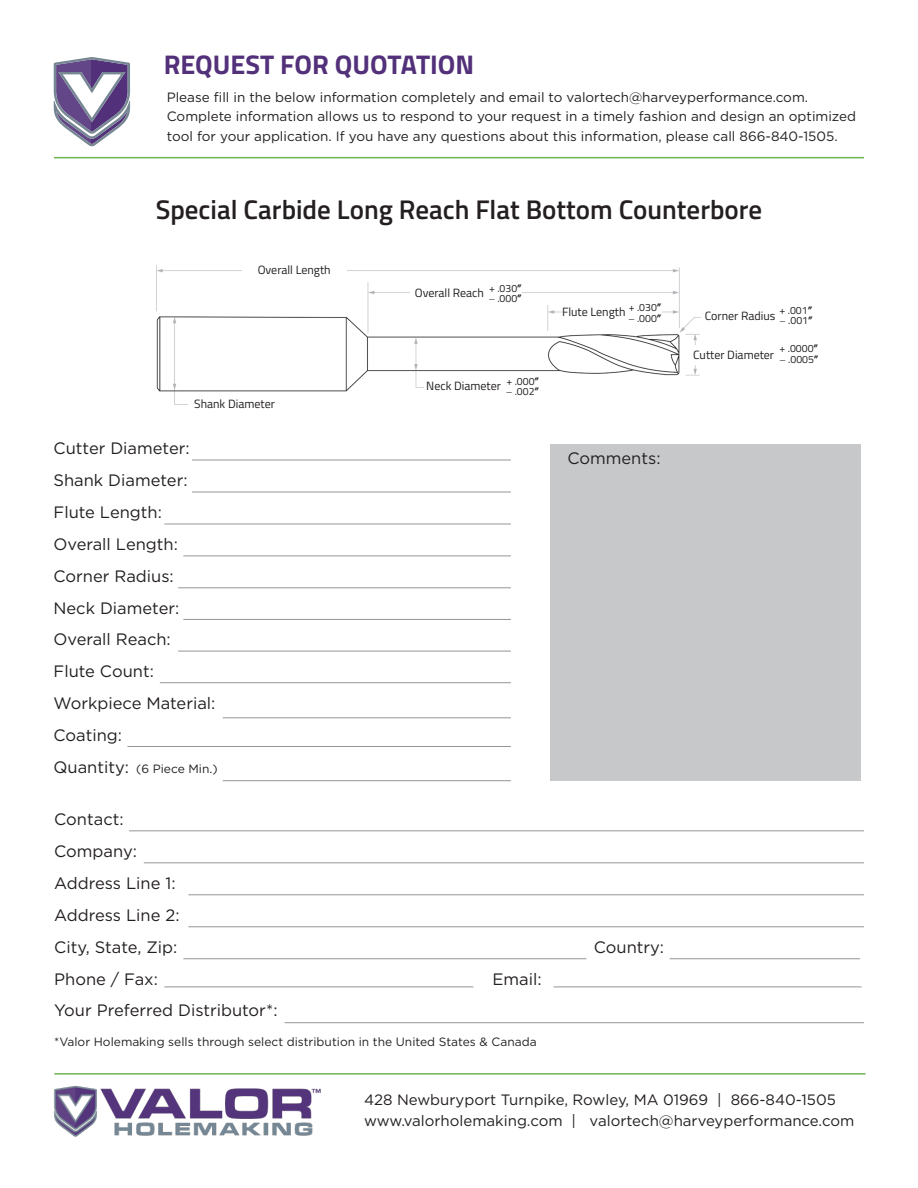
<style>
.page{position:relative;width:918px;height:1188px;background:#fff}
.page>*{position:absolute;margin:0;border:0;box-sizing:border-box;transform-origin:0 0}
.t1{font:600 27px "Titillium Web";color:#231f20}
.t2{font:700 27px "Titillium Web";color:#53317a}
.t3{font:16.5px/31.8px "Gotham";color:#231f20}
.t4{font:15px/21px "Gotham";color:#231f20}
.t5{font:13.5px/19.5px "Gotham";color:#231f20}
.t6{font:12px "Titillium Web";color:#231f20}
.t7{font:12px "Gotham";color:#231f20}
.t8{font:10.5px/10.5px "Titillium Web";color:#231f20}
.s1{font-size:16.5px}
.s2{font-family:"Helvetica Neue LT Std";font-weight:300;font-stretch:condensed}
.s3{font-family:"Futura PT Cond";font-weight:700}
</style>
<div class="page">
<svg style="left:54px;top:57px;width:76px;height:89px"></svg>
<hr style="left:54px;top:157px;width:810px;height:1px;background:#70b350">
<img style="left:54px;top:1085px;width:267px;height:52px">
<hr style="left:54px;top:1073px;width:812px;height:2px;background:#70b350">
<hr style="left:129px;top:830px;width:735px;height:1px;background:#939598">
<hr style="left:144px;top:862px;width:720px;height:1px;background:#939598">
<hr style="left:183px;top:958px;width:403px;height:1px;background:#939598">
<hr style="left:670px;top:958px;width:190px;height:1px;background:#939598">
<hr style="left:554px;top:987px;width:308px;height:1px;background:#939598">
<hr style="left:164px;top:987px;width:309px;height:1px;background:#939598">
<hr style="left:188px;top:894px;width:676px;height:1px;background:#939598">
<hr style="left:285px;top:1022px;width:579px;height:1px;background:#939598">
<hr style="left:188px;top:926px;width:676px;height:1px;background:#939598">
<img style="left:156px;top:265px;width:545px;height:227px">
<div style="left:242px;top:261px;width:105px;height:17px;background:#fff"></div>
<div style="left:693px;top:345px;width:101px;height:19px;background:#fff"></div>
<div style="left:624px;top:296px;width:38px;height:30px;background:#fff"></div>
<div style="left:410px;top:284px;width:79px;height:18px;background:#fff"></div>
<div style="left:484px;top:276px;width:38px;height:30px;background:#fff"></div>
<div style="left:424px;top:377px;width:79px;height:18px;background:#fff"></div>
<div style="left:188px;top:396px;width:93px;height:17px;background:#fff"></div>
<div style="left:562px;top:303px;width:64px;height:19px;background:#fff"></div>
<div style="left:550px;top:444px;width:311px;height:336px;background:#c7c8ca"></div>
<hr style="left:192px;top:460px;width:319px;height:1px;background:#939598">
<hr style="left:192px;top:492px;width:319px;height:1px;background:#939598">
<hr style="left:183px;top:619px;width:328px;height:1px;background:#939598">
<hr style="left:178px;top:587px;width:333px;height:1px;background:#939598">
<hr style="left:183px;top:556px;width:328px;height:1px;background:#939598">
<hr style="left:178px;top:651px;width:333px;height:1px;background:#939598">
<hr style="left:160px;top:682px;width:351px;height:1px;background:#939598">
<hr style="left:223px;top:717px;width:288px;height:1px;background:#939598">
<hr style="left:127px;top:746px;width:384px;height:1px;background:#939598">
<hr style="left:223px;top:780px;width:288px;height:1px;background:#939598">
<hr style="left:164px;top:524px;width:347px;height:1px;background:#939598">
<h1 class="t2" style="left:164px;top:44px;width:312px">REQUEST FOR QUOTATION</h1>
<p class="t5" style="left:167px;top:87px;width:691px">Please fill in the below information completely and email to valortech@harveyperformance.com.<br>Complete information allows us to respond to your request in a timely fashion and design an optimized tool for your application. If you have any questions about this information, please call 866-840-1505.</p>
<h1 class="t1" style="left:156px;top:190px;width:608px">Special Carbide Long Reach Flat Bottom Counterbore</h1>
<p class="t6" style="left:258px;top:261px;width:75px">Overall Length</p>
<p class="t6" style="left:194px;top:395px;width:82px">Shank Diameter</p>
<p class="t3" style="left:54px;top:432px;width:163px">Cutter Diameter:<br>Shank Diameter:<br>Flute Length:<br>Overall Length:<br>Corner Radius:<br>Neck Diameter:<br>Overall Reach:<br>Flute Count:<br>Workpiece Material:<br>Coating:</p>
<p class="t7" style="left:54px;top:761px;width:166px"><span class="s1">Quantity:</span> (6 Piece Min.)</p>
<p class="t3" style="left:54px;top:803px;width:127px">Contact:<br>Company:<br>Address Line 1:<br>Address Line 2:<br>City, State, Zip:</p>
<p class="t6" style="left:415px;top:284px;width:109px">Overall Reach <sup>+</sup> <sup>.030</sup><sup>”</sup></p>
<p class="t8" style="left:489px;top:293px;width:35px"><span class="s2">−</span> .000<span class="s3">”</span></p>
<p class="t6" style="left:426px;top:377px;width:76px">Neck Diameter</p>
<p class="t8" style="left:506px;top:375px;width:35px">+ .000<span class="s3">” </span><span class="s2">−</span> .002<span class="s3">”</span></p>
<p class="t3" style="left:54px;top:962px;width:105px">Phone / Fax:</p>
<p class="t3" style="left:493px;top:962px;width:51px">Email:</p>
<p class="t3" style="left:54px;top:994px;width:225px">Your Preferred Distributor*:</p>
<p class="t7" style="left:54px;top:1034px;width:484px">*Valor Holemaking sells through select distribution in the United States &amp; Canada</p>
<p class="t8" style="left:628px;top:302px;width:35px">+ .030<span class="s3">” </span><span class="s2">−</span> .000<span class="s3">”</span></p>
<p class="t6" style="left:562px;top:303px;width:65px">Flute Length</p>
<p class="t3" style="left:568px;top:442px;width:95px">Comments:</p>
<p class="t3" style="left:594px;top:931px;width:72px">Country:</p>
<p class="t8" style="left:780px;top:305px;width:35px">+ .001<span class="s3">” </span><span class="s2">−</span> .001<span class="s3">”</span></p>
<p class="t8" style="left:780px;top:343px;width:41px">+ .0000<span class="s3">” </span><span class="s2">−</span> .0005<span class="s3">”</span></p>
<p class="t6" style="left:705px;top:307px;width:72px">Corner Radius</p>
<p class="t6" style="left:693px;top:346px;width:82px">Cutter Diameter</p>
<p class="t4" style="left:364px;top:1089px;width:492px">428 Newburyport Turnpike, Rowley, MA 01969 | 866-840-1505 www.valorholemaking.com | valortech@harveyperformance.com</p>
</div>
